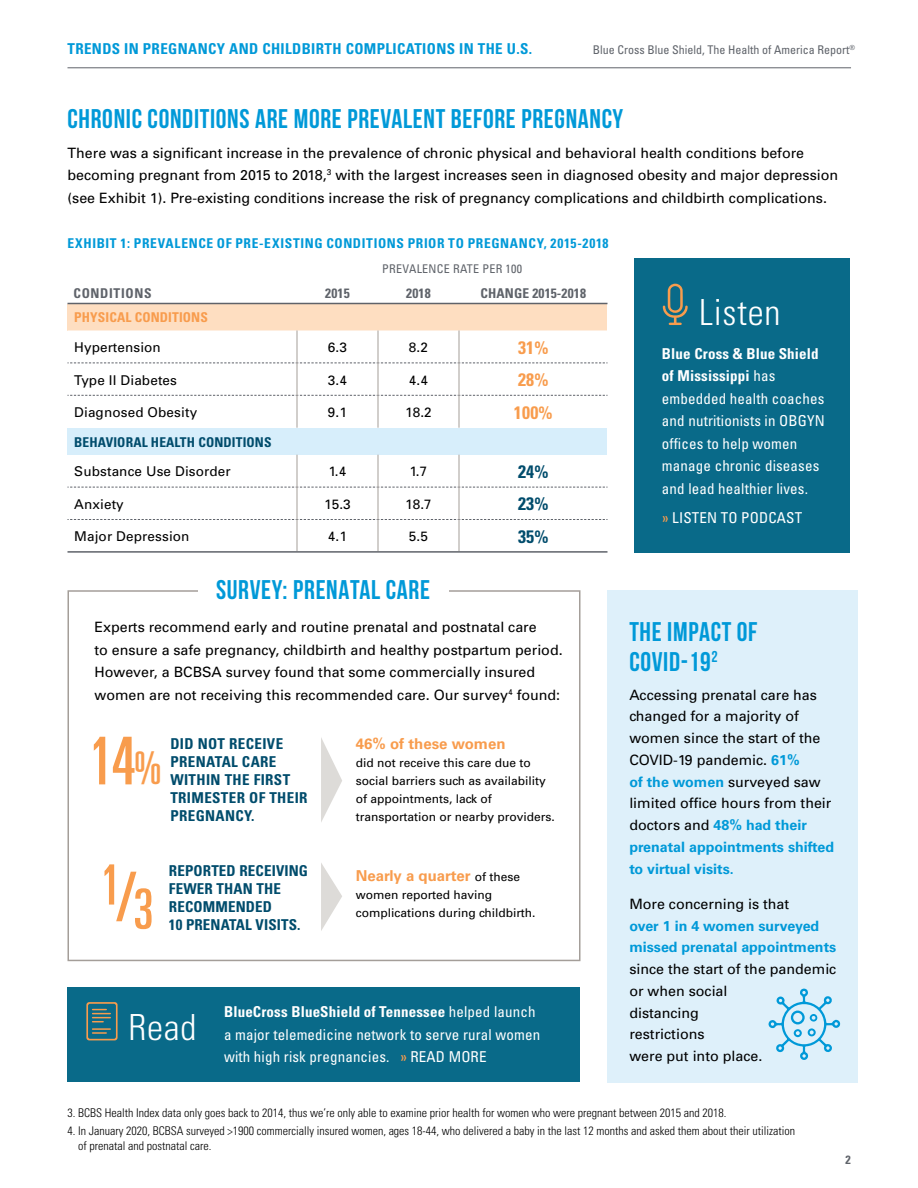
<style>
.page{position:relative;width:918px;height:1188px;background:#fff}
.page>*{position:absolute;margin:0;border:0;box-sizing:border-box;transform-origin:0 0}
.t1{font:ultra-condensed 67.5px "Univers";color:#f89c4d}
.t2{font:ultra-condensed 66px "Univers";color:#f89c4d}
.t3{font:ultra-condensed 55.65px "Univers";color:#f89c4d}
.t4{font:300 condensed 36px "Univers";letter-spacing:.02em;color:#fff}
.t5{font:700 27px/30px "Bebas Neue";letter-spacing:.025em;color:#0099d8}
.t6{font:700 condensed 18px "Univers";letter-spacing:.01em;color:#f89c4d}
.t7{font:700 condensed 18px "Univers";color:#004c6c}
.t8{font:condensed 15px/22.5px "Univers";letter-spacing:.01em;color:#fff}
.t9{font:700 condensed 15px/18px "Univers";letter-spacing:.025em;color:#004c6c}
.t10{font:700 condensed 15px "Univers";letter-spacing:.025em;color:#0099d8}
.t11{font:700 15px "Univers";color:#f89c4d}
.t12{font:14.25px/21.8px "Univers";color:#000}
.t13{font:700 14.25px/21.8px "Univers";color:#0099d8}
.t14{font:13.5px "Univers";letter-spacing:.01em;color:#000}
.t15{font:700 condensed 13.5px "Univers";letter-spacing:.045em;color:#0099d8}
.t16{font:700 condensed 13.5px "Univers";letter-spacing:.01em;color:#004c6c}
.t17{font:700 condensed 13.5px "Univers";letter-spacing:.01em;color:#5f636a}
.t18{font:700 condensed 13.5px "Univers";letter-spacing:.01em;color:#f89c4d}
.t19{font:700 condensed 13.5px "Univers";letter-spacing:.05em;color:#5f636a}
.t20{font:300 condensed 12px/14.4px "Univers";color:#000}
.t21{font:12px/18px "Univers";color:#000}
.t22{font:condensed 12px "Univers";color:#5f636a}
.t23{font:condensed 12px "Univers";letter-spacing:.025em;color:#5f636a}
.t24{font:700 condensed 12px "Univers";color:#5f636a}
.s1{font-weight:700}
.s2{color:#f89c4d}
.s3{font-size:45px}
.s4{font-weight:400;font-size:12px;color:#000}
.s5{font-weight:700;color:#0099d8}
</style>
<div class="page">
<hr style="left:68px;top:67px;width:783px;height:1px;background:#5f636a">
<div style="left:68px;top:304px;width:540px;height:27px;background:#fedec1"></div>
<svg style="left:68px;top:331px;width:540px;height:220px"></svg>
<div style="left:68px;top:428px;width:540px;height:27px;background:#d7eefb"></div>
<svg style="left:68px;top:363px;width:540px;height:1px"></svg>
<svg style="left:68px;top:395px;width:540px;height:1px"></svg>
<svg style="left:68px;top:487px;width:540px;height:1px"></svg>
<svg style="left:68px;top:519px;width:540px;height:1px"></svg>
<hr style="left:297px;top:331px;width:1px;height:32px;background:#a49e99">
<hr style="left:378px;top:331px;width:1px;height:32px;background:#a49e99">
<hr style="left:459px;top:331px;width:1px;height:32px;background:#a49e99">
<hr style="left:297px;top:363px;width:1px;height:32px;background:#a49e99">
<hr style="left:378px;top:363px;width:1px;height:32px;background:#a49e99">
<hr style="left:459px;top:363px;width:1px;height:32px;background:#a49e99">
<hr style="left:297px;top:395px;width:1px;height:33px;background:#a49e99">
<hr style="left:378px;top:395px;width:1px;height:33px;background:#a49e99">
<hr style="left:459px;top:395px;width:1px;height:33px;background:#a49e99">
<hr style="left:297px;top:455px;width:1px;height:32px;background:#a49e99">
<hr style="left:378px;top:455px;width:1px;height:32px;background:#a49e99">
<hr style="left:459px;top:455px;width:1px;height:32px;background:#a49e99">
<hr style="left:297px;top:487px;width:1px;height:33px;background:#a49e99">
<hr style="left:378px;top:487px;width:1px;height:33px;background:#a49e99">
<hr style="left:459px;top:487px;width:1px;height:33px;background:#a49e99">
<hr style="left:297px;top:520px;width:1px;height:31px;background:#a49e99">
<hr style="left:378px;top:520px;width:1px;height:31px;background:#a49e99">
<hr style="left:459px;top:520px;width:1px;height:31px;background:#a49e99">
<hr style="left:68px;top:303px;width:229px;height:1px;background:#5f636a">
<hr style="left:297px;top:303px;width:81px;height:1px;background:#5f636a">
<hr style="left:378px;top:303px;width:81px;height:1px;background:#5f636a">
<hr style="left:459px;top:303px;width:149px;height:1px;background:#5f636a">
<hr style="left:68px;top:551px;width:229px;height:2px;background:#5f636a">
<hr style="left:297px;top:551px;width:81px;height:2px;background:#5f636a">
<hr style="left:378px;top:551px;width:81px;height:2px;background:#5f636a">
<hr style="left:459px;top:551px;width:149px;height:2px;background:#5f636a">
<div style="left:634px;top:258px;width:216px;height:295px;background:#096a89"></div>
<svg style="left:663px;top:284px;width:25px;height:41px"></svg>
<div style="left:608px;top:590px;width:250px;height:493px;background:#def0fa"></div>
<div style="left:68px;top:590px;width:512px;height:371px;border:2px solid #a49e99"></div>
<div style="left:198px;top:579px;width:250px;height:28px;background:#fff"></div>
<svg style="left:321px;top:738px;width:21px;height:84px"></svg>
<svg style="left:321px;top:863px;width:21px;height:68px"></svg>
<div style="left:68px;top:987px;width:512px;height:95px;background:#096a89"></div>
<svg style="left:86px;top:1002px;width:32px;height:38px"></svg>
<svg style="left:768px;top:988px;width:72px;height:72px"></svg>
<p class="t10" style="left:68px;top:39px;width:466px">TRENDS IN PREGNANCY AND CHILDBIRTH COMPLICATIONS IN THE U.S.</p>
<p class="t22" style="left:593px;top:42px;width:264px">Blue Cross Blue Shield, The Health of America Report<sup>®</sup></p>
<h3 class="t5" style="left:68px;top:104px;width:557px">CHRONIC CONDITIONS ARE MORE PREVALENT BEFORE PREGNANCY</h3>
<p class="t12" style="left:68px;top:141px;width:772px;line-height:22.5px">There was a significant increase in the prevalence of chronic physical and behavioral health conditions before becoming pregnant from 2015 to 2018,<sup>3</sup> with the largest increases seen in diagnosed obesity and major depression (see Exhibit 1). Pre-existing conditions increase the risk of pregnancy complications and childbirth complications.</p>
<p class="t15" style="left:68px;top:234px;width:543px">EXHIBIT 1: PREVALENCE OF PRE-EXISTING CONDITIONS PRIOR TO PREGNANCY, 2015-2018</p>
<p class="t19" style="left:74px;top:284px;width:80px">CONDITIONS</p>
<p class="t23" style="left:382px;top:261px;width:141px">PREVALENCE RATE PER 100</p>
<p class="t17" style="left:325px;top:284px;width:26px">2015</p>
<p class="t17" style="left:406px;top:284px;width:26px">2018</p>
<p class="t17" style="left:481px;top:284px;width:107px">CHANGE 2015-2018</p>
<h3 class="t4" style="left:699px;top:291px;width:83px">Listen</h3>
<p class="t18" style="left:74px;top:309px;width:135px">PHYSICAL CONDITIONS</p>
<p class="t14" style="left:74px;top:339px;width:88px">Hypertension</p>
<p class="t14" style="left:328px;top:339px;width:21px">6.3</p>
<p class="t14" style="left:409px;top:339px;width:21px">8.2</p>
<p class="t6" style="left:518px;top:336px;width:32px">31%</p>
<p class="t14" style="left:74px;top:371px;width:104px">Type II Diabetes</p>
<p class="t14" style="left:328px;top:371px;width:21px">3.4</p>
<p class="t14" style="left:409px;top:371px;width:21px">4.4</p>
<p class="t6" style="left:518px;top:369px;width:32px">28%</p>
<p class="t14" style="left:74px;top:404px;width:124px">Diagnosed Obesity</p>
<p class="t14" style="left:328px;top:404px;width:21px">9.1</p>
<p class="t14" style="left:405px;top:404px;width:28px">18.2</p>
<p class="t6" style="left:514px;top:401px;width:40px">100%</p>
<p class="t16" style="left:74px;top:433px;width:199px">BEHAVIORAL HEALTH CONDITIONS</p>
<p class="t14" style="left:74px;top:463px;width:158px">Substance Use Disorder</p>
<p class="t14" style="left:329px;top:463px;width:19px">1.4</p>
<p class="t14" style="left:410px;top:463px;width:19px">1.7</p>
<p class="t7" style="left:518px;top:461px;width:32px">24%</p>
<p class="t14" style="left:74px;top:496px;width:51px">Anxiety</p>
<p class="t14" style="left:324px;top:496px;width:28px">15.3</p>
<p class="t14" style="left:405px;top:496px;width:28px">18.7</p>
<p class="t7" style="left:518px;top:493px;width:32px">23%</p>
<p class="t14" style="left:74px;top:528px;width:117px">Major Depression</p>
<p class="t14" style="left:328px;top:528px;width:21px">4.1</p>
<p class="t14" style="left:409px;top:528px;width:21px">5.5</p>
<p class="t7" style="left:518px;top:525px;width:32px">35%</p>
<p class="t8" style="left:662px;top:342px;width:164px"><span class="s1">Blue Cross &amp; Blue Shield of Mississippi</span> has embedded health coaches and nutritionists in OBGYN offices to help women manage chronic diseases and lead healthier lives.</p>
<p class="t8" style="left:662px;top:506px;width:142px"><span class="s2">»</span> LISTEN TO PODCAST</p>
<h3 class="t5" style="left:216px;top:575px;width:216px">SURVEY: PRENATAL CARE</h3>
<p class="t12" style="left:94px;top:616px;width:470px;line-height:22.5px">Experts recommend early and routine prenatal and postnatal care<br>to ensure a safe pregnancy, childbirth and healthy postpartum period.<br>However, a BCBSA survey found that some commercially insured women are not receiving this recommended care. Our survey<sup>4</sup> found:</p>
<h2 class="t2" style="left:89px;top:723px;width:75px">14<span class="s3">%</span></h2>
<p class="t9" style="left:170px;top:735px;width:139px">DID NOT RECEIVE<br>PRENATAL CARE<br>WITHIN THE FIRST<br>TRIMESTER OF THEIR<br>PREGNANCY.</p>
<p class="t11" style="left:356px;top:735px;width:151px">46% of these women</p>
<p class="t21" style="left:356px;top:753px;width:201px">did not receive this care due to social barriers such as availability of appointments, lack of transportation or nearby providers.</p>
<h3 class="t3" style="left:100px;top:853px;width:22px">1</h3>
<h1 class="t1" style="left:116px;top:858px;width:39px">/<sub>3</sub></h1>
<p class="t9" style="left:169px;top:861px;width:141px">REPORTED RECEIVING<br>FEWER THAN THE<br>RECOMMENDED</p>
<p class="t9" style="left:169px;top:915px;width:133px">10 PRENATAL VISITS.</p>
<p class="t11" style="left:356px;top:867px;width:166px">Nearly a quarter <span class="s4">of these</span></p>
<p class="t21" style="left:356px;top:886px;width:181px">women reported having complications during childbirth.</p>
<h3 class="t4" style="left:129px;top:1006px;width:70px">Read</h3>
<p class="t8" style="left:224px;top:1000px;width:318px"><span class="s1">BlueCross BlueShield of Tennessee</span> helped launch a major telemedicine network to serve rural women with high risk pregnancies. <span class="s2">»</span> READ MORE</p>
<h3 class="t5" style="left:629px;top:617px;width:130px">THE IMPACT OF<br>COVID-19<sup>2</sup></h3>
<p class="t12" style="left:629px;top:684px;width:206px">Accessing prenatal care has changed for a majority of women since the start of the<br>COVID-19 pandemic. <span class="s5">61%<br>of the women</span> surveyed saw limited office hours from their doctors and <span class="s5">48% had their prenatal appointments shifted to virtual visits.</span></p>
<p class="t12" style="left:629px;top:893px;width:161px">More concerning is that</p>
<p class="t13" style="left:629px;top:915px;width:209px">over 1 in 4 women surveyed missed prenatal appointments</p>
<p class="t12" style="left:629px;top:958px;width:209px">since the start of the pandemic or when social<br>distancing<br>restrictions<br>were put into place.</p>
<p class="t20" style="left:68px;top:1105px;width:660px">3. BCBS Health Index data only goes back to 2014, thus we’re only able to examine prior health for women who were pregnant between 2015 and 2018.</p>
<p class="t20" style="left:78px;top:1124px;width:718px;text-indent:-11px">4. In January 2020, BCBSA surveyed &gt;1900 commercially insured women, ages 18-44, who delivered a baby in the last 12 months and asked them about their utilization of prenatal and postnatal care.</p>
<p class="t24" style="left:845px;top:1152px;width:7px">2</p>
</div>
